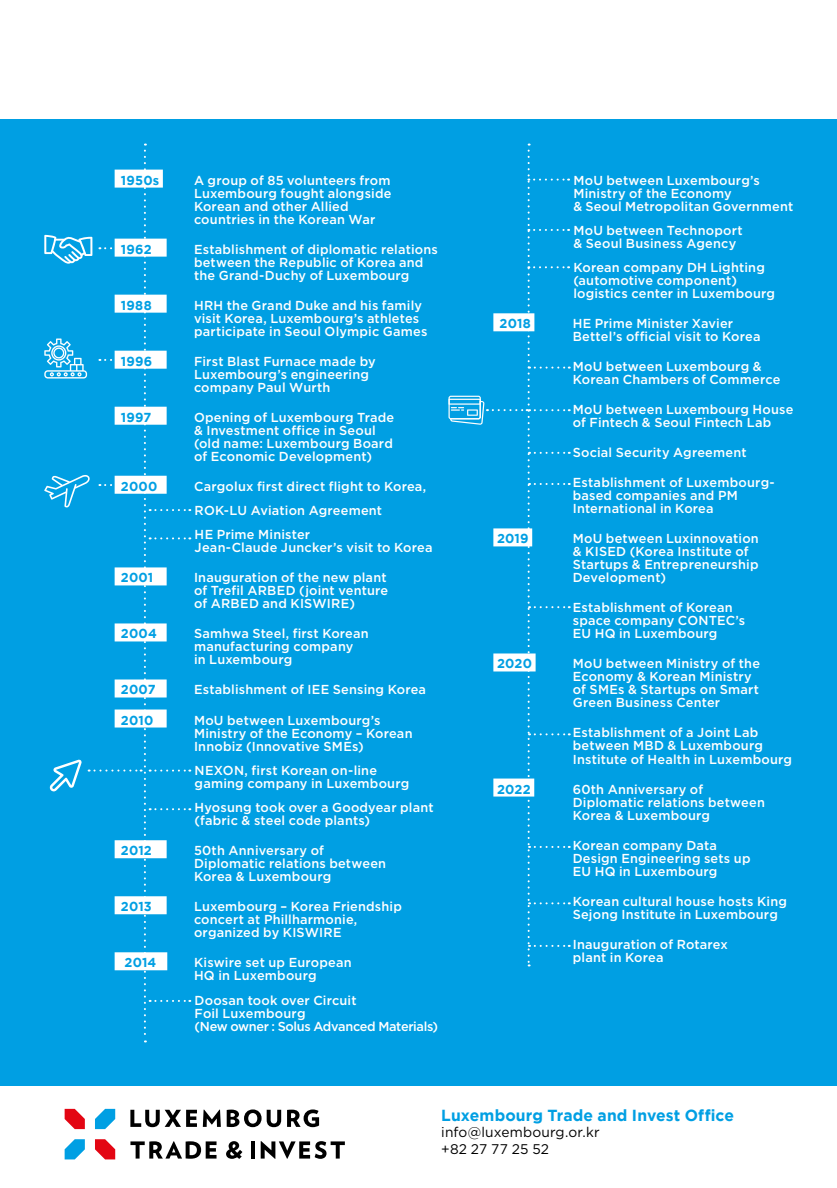
<style>
.page{position:relative;width:837px;height:1188px;background:#fff}
.page>*{position:absolute;margin:0;border:0;box-sizing:border-box;transform-origin:0 0}
.t1{font:700 16px "Gotham";letter-spacing:.01em;color:#009fe3}
.t2{font:14px/16.8px "Gotham";letter-spacing:.01em;color:#000}
.t3{font:500 13px/13px "Gotham";letter-spacing:.015em;color:#fff}
.t4{font:700 13px "Gotham";letter-spacing:.015em;color:#009fe3}
.t5{font:500 13px/13px "Gotham";letter-spacing:-.01em;color:#fff}
</style>
<div class="page">
<div style="left:0;top:119px;width:837px;height:966px;background:#009fe3"></div>
<svg style="left:65px;top:1108px;width:20px;height:21px"></svg>
<svg style="left:95px;top:1108px;width:20px;height:21px"></svg>
<svg style="left:95px;top:1139px;width:20px;height:20px"></svg>
<svg style="left:65px;top:1139px;width:20px;height:20px"></svg>
<svg style="left:130px;top:1141px;width:86px;height:17px"></svg>
<svg style="left:226px;top:1141px;width:16px;height:18px"></svg>
<hr style="left:251px;top:1141px;width:4px;height:17px;background:#000">
<svg style="left:261px;top:1141px;width:84px;height:18px"></svg>
<svg style="left:130px;top:1109px;width:67px;height:18px"></svg>
<svg style="left:203px;top:1109px;width:18px;height:18px"></svg>
<svg style="left:227px;top:1109px;width:54px;height:18px"></svg>
<svg style="left:287px;top:1109px;width:32px;height:18px"></svg>
<svg style="left:44px;top:144px;width:146px;height:898px"></svg>
<svg style="left:448px;top:144px;width:122px;height:822px"></svg>
<p class="t4" style="left:121px;top:172px;width:40px">1950s</p>
<p class="t3" style="left:194px;top:173px;width:199px">A group of 85 volunteers from<br>Luxembourg fought alongside<br>Korean and other Allied countries in the Korean War</p>
<p class="t4" style="left:121px;top:241px;width:32px">1962</p>
<p class="t3" style="left:194px;top:242px;width:245px">Establishment of diplomatic relations between the Republic of Korea and the Grand-Duchy of Luxembourg</p>
<p class="t4" style="left:121px;top:297px;width:32px">1988</p>
<p class="t3" style="left:194px;top:298px;width:235px">HRH the Grand Duke and his family visit Korea, Luxembourg’s athletes participate in Seoul Olympic Games</p>
<p class="t4" style="left:121px;top:353px;width:33px">1996</p>
<p class="t3" style="left:194px;top:354px;width:183px">First Blast Furnace made by<br>Luxembourg’s engineering company Paul Wurth</p>
<p class="t4" style="left:121px;top:409px;width:32px">1997</p>
<p class="t3" style="left:194px;top:410px;width:202px">Opening of Luxembourg Trade &amp; Investment office in Seoul (old name: Luxembourg Board of Economic Development)</p>
<p class="t4" style="left:121px;top:478px;width:38px">2000</p>
<p class="t3" style="left:194px;top:474px;width:234px;line-height:24.4px">Cargolux first direct flight to Korea,<br>ROK-LU Aviation Agreement<br>HE Prime Minister</p>
<p class="t3" style="left:195px;top:541px;width:239px">Jean-Claude Juncker’s visit to Korea</p>
<p class="t4" style="left:121px;top:570px;width:34px">2001</p>
<p class="t3" style="left:194px;top:571px;width:196px">Inauguration of the new plant of Trefil ARBED (joint venture of ARBED and KISWIRE)</p>
<p class="t4" style="left:121px;top:626px;width:38px">2004</p>
<p class="t3" style="left:194px;top:627px;width:176px">Samhwa Steel, first Korean manufacturing company<br>in Luxembourg</p>
<p class="t4" style="left:121px;top:682px;width:36px">2007</p>
<p class="t3" style="left:194px;top:683px;width:233px">Establishment of IEE Sensing Korea</p>
<p class="t4" style="left:121px;top:712px;width:34px">2010</p>
<p class="t3" style="left:194px;top:713px;width:220px">MoU between Luxembourg’s<br>Ministry of the Economy – Korean<br>Innobiz (Innovative SMEs)</p>
<p class="t3" style="left:195px;top:763px;width:216px">NEXON, first Korean on-line gaming company in Luxembourg</p>
<p class="t3" style="left:195px;top:801px;width:241px">Hyosung took over a Goodyear plant (fabric &amp; steel code plants)</p>
<p class="t4" style="left:121px;top:843px;width:32px">2012</p>
<p class="t3" style="left:194px;top:844px;width:194px">50th Anniversary of<br>Diplomatic relations between<br>Korea &amp; Luxembourg</p>
<p class="t4" style="left:121px;top:899px;width:32px">2013</p>
<p class="t3" style="left:194px;top:900px;width:209px">Luxembourg – Korea Friendship concert at Phillharmonie, organized by KISWIRE</p>
<p class="t4" style="left:125px;top:955px;width:33px">2014</p>
<p class="t3" style="left:194px;top:956px;width:159px">Kiswire set up European<br>HQ in Luxembourg</p>
<p class="t5" style="left:195px;top:993px;width:245px">Doosan took over Circuit<br>Foil Luxembourg<br>(New owner : Solus Advanced Materials)</p>
<p class="t3" style="left:573px;top:173px;width:222px">MoU between Luxembourg’s<br>Ministry of the Economy<br>&amp; Seoul Metropolitan Government</p>
<p class="t3" style="left:573px;top:224px;width:171px">MoU between Technoport &amp; Seoul Business Agency</p>
<p class="t3" style="left:573px;top:261px;width:203px">Korean company DH Lighting (automotive component) logistics center in Luxembourg</p>
<p class="t4" style="left:499px;top:316px;width:33px">2018</p>
<p class="t3" style="left:573px;top:317px;width:189px">HE Prime Minister Xavier<br>Bettel’s official visit to Korea</p>
<p class="t3" style="left:573px;top:360px;width:209px">MoU between Luxembourg &amp;<br>Korean Chambers of Commerce</p>
<p class="t3" style="left:573px;top:403px;width:222px">MoU between Luxembourg House of Fintech &amp; Seoul Fintech Lab</p>
<p class="t3" style="left:573px;top:446px;width:175px">Social Security Agreement</p>
<p class="t3" style="left:573px;top:476px;width:203px">Establishment of Luxembourg&shy;based companies and PM<br>International in Korea</p>
<p class="t4" style="left:497px;top:531px;width:33px">2019</p>
<p class="t3" style="left:573px;top:532px;width:187px">MoU between Luxinnovation &amp; KISED (Korea Institute of<br>Startups &amp; Entrepreneurship<br>Development)</p>
<p class="t3" style="left:573px;top:601px;width:174px">Establishment of Korean space company CONTEC’s<br>EU HQ in Luxembourg</p>
<p class="t4" style="left:497px;top:656px;width:36px">2020</p>
<p class="t3" style="left:573px;top:657px;width:189px">MoU between Ministry of the<br>Economy &amp; Korean Ministry of SMEs &amp; Startups on Smart<br>Green Business Center</p>
<p class="t3" style="left:573px;top:726px;width:221px">Establishment of a Joint Lab between MBD &amp; Luxembourg<br>Institute of Health in Luxembourg</p>
<p class="t4" style="left:497px;top:781px;width:35px">2022</p>
<p class="t3" style="left:573px;top:782px;width:194px">60th Anniversary of<br>Diplomatic relations between<br>Korea &amp; Luxembourg</p>
<p class="t3" style="left:573px;top:838px;width:179px">Korean company Data<br>Design Engineering sets up<br>EU HQ in Luxembourg</p>
<p class="t3" style="left:573px;top:894px;width:216px">Korean cultural house hosts King<br>Sejong Institute in Luxembourg</p>
<p class="t3" style="left:573px;top:937px;width:157px">Inauguration of Rotarex plant in Korea</p>
<p class="t1" style="left:441px;top:1105px;width:294px">Luxembourg Trade and Invest Office</p>
<p class="t2" style="left:441px;top:1123px;width:160px">info@luxembourg.or.kr +82 27 77 25 52</p>
</div>
